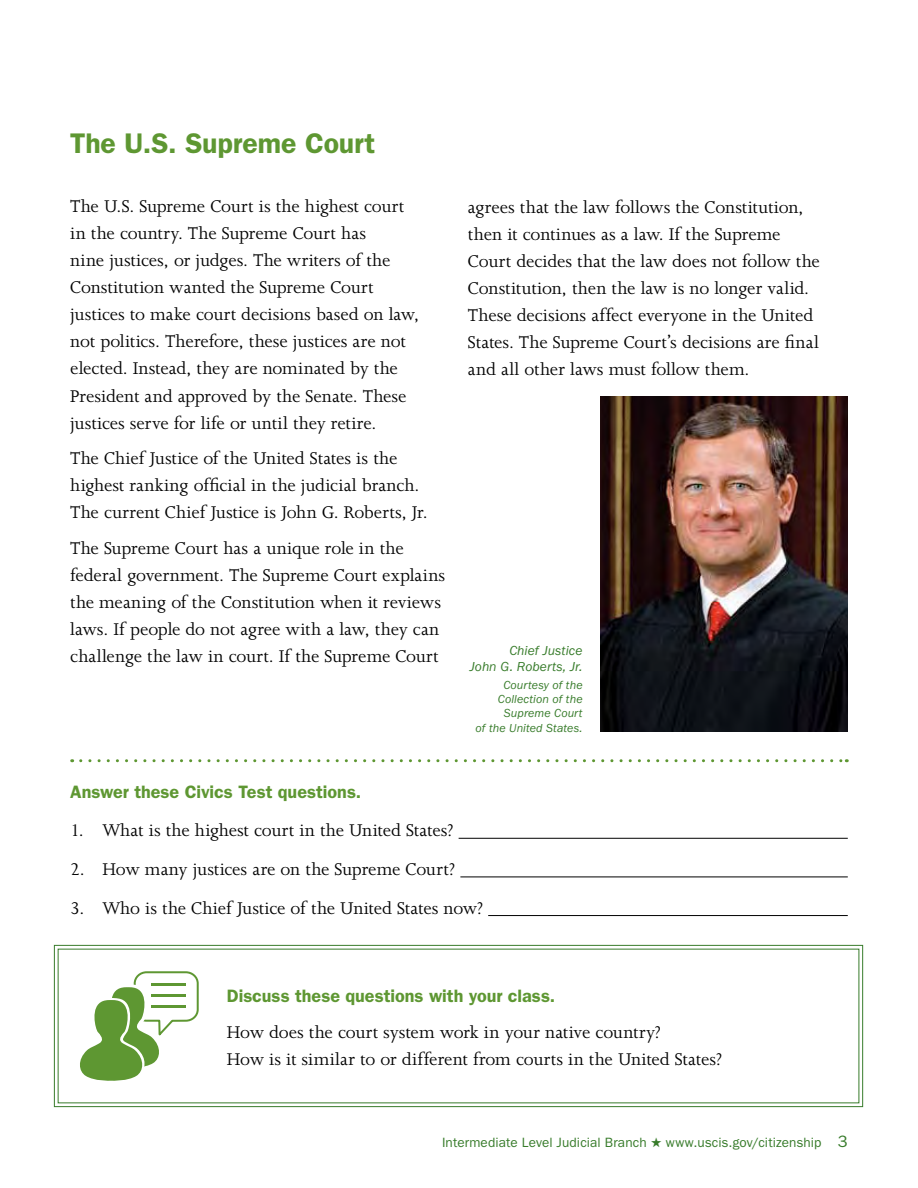
<style>
.page{position:relative;width:918px;height:1188px;background:#fff}
.page>*{position:absolute;margin:0;border:0;box-sizing:border-box;transform-origin:0 0}
.Subtitle{font:600 28.5px "ITC Franklin Gothic Std";letter-spacing:-.005em;color:#5e9732}
.Body_text_L2{font:19.5px/27px "Joanna MT Std";letter-spacing:-.005em;color:#000}
.Answer_civics_questi{font:19.5px "Joanna MT Std";letter-spacing:-.01em;color:#000}
.Explanation_text{font:600 18px "ITC Franklin Gothic Std";color:#5e9732}
.t1{font:13.5px "ITC Franklin Gothic Std";letter-spacing:.005em;color:#387c2b}
.captions_Flush_Right{font:italic 13.5px/15.9px "ITC Franklin Gothic Std";letter-spacing:.005em;color:#387c2b;text-align:right}
.captions_Flush_Right-2{font:italic 12px/14.4px "ITC Franklin Gothic Std";letter-spacing:.01em;color:#387c2b;text-align:right}
.s1{font-size:16.5px}
</style>
<div class="page">
<svg style="left:81px;top:759px;width:766px;height:3px"></svg>
<svg style="left:54px;top:945px;width:809px;height:162px"></svg>
<hr style="left:459px;top:838px;width:389px;height:1px;background:#000">
<hr style="left:460px;top:876px;width:388px;height:1px;background:#000">
<hr style="left:488px;top:915px;width:360px;height:1px;background:#000">
<img style="left:601px;top:396px;width:246px;height:335px">
<p class="Subtitle" style="left:70px;top:126px;width:307px">The U.S. Supreme Court</p>
<p class="Body_text_L2" style="left:70px;top:193px;width:351px">The U.S. Supreme Court is the highest court in the country. The Supreme Court has<br>nine justices, or judges. The writers of the Constitution wanted the Supreme Court justices to make court decisions based on law, not politics. Therefore, these justices are not elected. Instead, they are nominated by the President and approved by the Senate. These justices serve for life or until they retire.</p>
<p class="Body_text_L2" style="left:70px;top:445px;width:359px">The Chief Justice of the United States is the highest ranking official in the judicial branch.<br>The current Chief Justice is John G. Roberts, Jr.</p>
<p class="Body_text_L2" style="left:70px;top:535px;width:377px">The Supreme Court has a unique role in the federal government. The Supreme Court explains the meaning of the Constitution when it reviews laws. If people do not agree with a law, they can challenge the law in court. If the Supreme Court</p>
<p class="Body_text_L2" style="left:468px;top:193px;width:353px">agrees that the law follows the Constitution, then it continues as a law. If the Supreme Court decides that the law does not follow the Constitution, then the law is no longer valid.<br>These decisions affect everyone in the United States. The Supreme Court’s decisions are final and all other laws must follow them.</p>
<p class="captions_Flush_Right" style="left:470px;top:642px;width:114px">Chief Justice<br>John G. Roberts, Jr.</p>
<p class="captions_Flush_Right-2" style="left:476px;top:678px;width:109px">Courtesy of the<br>Collection of the<br>Supreme Court<br>of the United States.</p>
<p class="Explanation_text" style="left:70px;top:781px;width:293px">Answer these Civics Test questions.</p>
<p class="Answer_civics_questi" style="left:70px;top:820px;width:385px">1. What is the highest court in the United States?</p>
<p class="Answer_civics_questi" style="left:70px;top:859px;width:387px">2. How many justices are on the Supreme Court?</p>
<p class="Answer_civics_questi" style="left:70px;top:897px;width:414px">3. Who is the Chief Justice of the United States now?</p>
<p class="Explanation_text" style="left:227px;top:985px;width:330px">Discuss these questions with your class.</p>
<p class="Body_text_L2" style="left:227px;top:1018px;width:497px">How does the court system work in your native country?<br>How is it similar to or different from courts in the United States?</p>
<p class="t1" style="left:442px;top:1135px;width:407px">Intermediate Level Judicial Branch ★ www.uscis.gov/citizenship <span class="s1">3</span></p>
</div>
